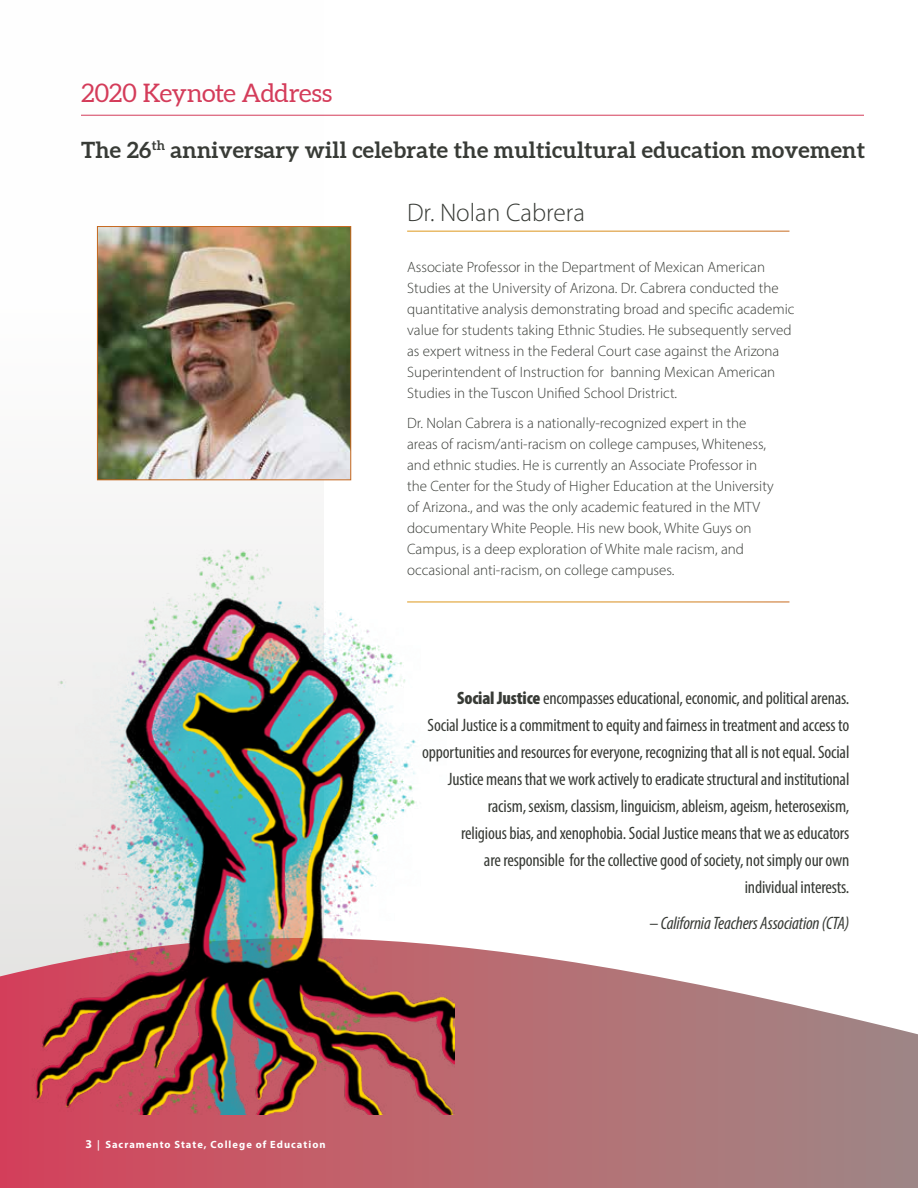
<style>
.page{position:relative;width:918px;height:1188px;background:#fff}
.page>*{position:absolute;margin:0;border:0;box-sizing:border-box;transform-origin:0 0}
.t1{font:25.5px "Aleo";letter-spacing:-.02em;color:#d43c5a}
.t2{font:300 25.5px "Myriad Pro";color:#383b36}
.t3{font:700 22.5px "Aleo";letter-spacing:.01em;color:#383b36}
.t4{font:condensed 18px/27px "Myriad Pro";letter-spacing:-.01em;color:#383b36;text-align:right}
.t5{font:italic condensed 18px "Myriad Pro";letter-spacing:-.01em;color:#383b36}
.t6{font:300 15px/21px "Myriad Pro";color:#383b36}
.t7{font:700 10.5px "Myriad Pro";letter-spacing:.095em;color:#fff}
.s1{font-size:12px}
.s2{font-weight:600}
.s3{font-weight:900}
.s4{font-style:normal}
</style>
<div class="page">
<svg style="left:0;top:946px;width:918px;height:242px;background:#bd8085"></svg>
<hr style="left:81px;top:115px;width:783px;height:1px;background:#d43c5a">
<img style="left:99px;top:228px;width:250px;height:115px">
<img style="left:0;top:343px;width:454px;height:772px">
<h1 class="t1" style="left:81px;top:78px;width:253px">2020 Keynote Address</h1>
<h2 class="t3" style="left:81px;top:136px;width:786px">The 26<sup>th</sup> anniversary will celebrate the multicultural education movement</h2>
<h1 class="t2" style="left:407px;top:198px;width:179px">Dr. Nolan Cabrera</h1>
<p class="t6" style="left:407px;top:257px;width:389px">Associate Professor in the Department of Mexican American Studies at the University of Arizona. Dr. Cabrera conducted the quantitative analysis demonstrating broad and specific academic value for students taking Ethnic Studies. He subsequently served as expert witness in the Federal Court case against the Arizona Superintendent of Instruction for banning Mexican American Studies in the Tuscon Unified School Dristrict.</p>
<p class="t6" style="left:407px;top:413px;width:368px">Dr. Nolan Cabrera is a nationally-recognized expert in the areas of racism/anti-racism on college campuses, Whiteness, and ethnic studies. He is currently an Associate Professor in the Center for the Study of Higher Education at the University of Arizona., and was the only academic featured in the MTV documentary White People. His new book, White Guys on Campus, is a deep exploration of White male racism, and occasional anti-racism, on college campuses.</p>
<p class="t7" style="left:86px;top:1137px;width:242px"><span class="s1">3</span> <span class="s2">|</span> Sacramento State, College of Education</p>
<p class="t4" style="left:422px;top:684px;width:429px"><span class="s3">Social Justice</span> encompasses educational, economic, and political arenas.<br>Social Justice is a commitment to equity and fairness in treatment and access to opportunities and resources for everyone, recognizing that all is not equal. Social Justice means that we work actively to eradicate structural and institutional racism, sexism, classism, linguicism, ableism, ageism, heterosexism,<br>religious bias, and xenophobia. Social Justice means that we as educators<br>are responsible for the collective good of society, not simply our own<br>individual interests.</p>
<p class="t5" style="left:650px;top:912px;width:201px"><span class="s4">–</span> California Teachers Association (CTA)</p>
</div>
